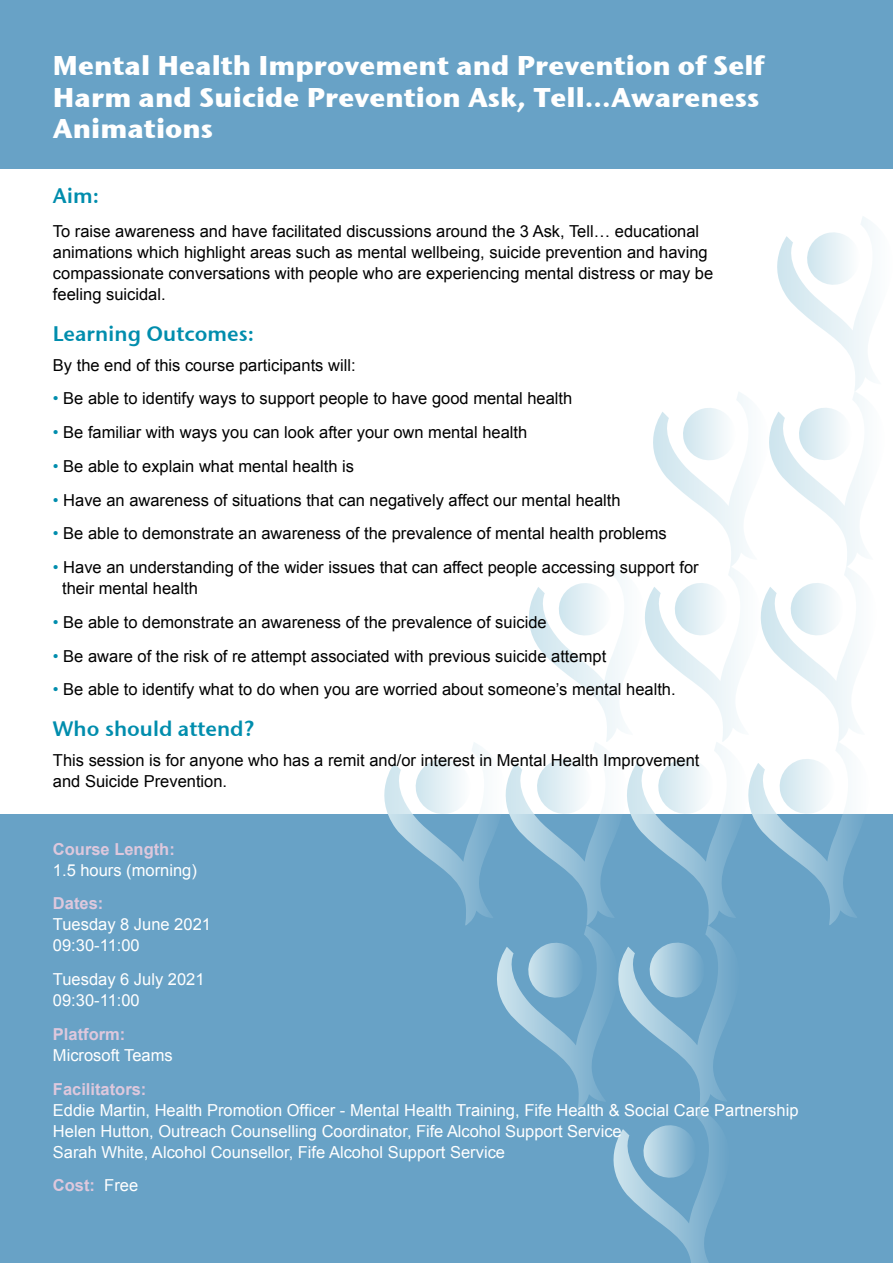
<style>
.page{position:relative;width:893px;height:1263px;background:#fff}
.page>*{position:absolute;margin:0;border:0;box-sizing:border-box;transform-origin:0 0}
.t1{font:700 27px/31.5px "Stone Sans ITC";color:#fff}
.t2{font:21px "Stone Sans Sem ITCTT Semi";color:#008dad}
.t3{font:16.5px/21px "Arial";color:#000}
.t4{font:16.5px/21px "Arial";color:#fff}
.t5{font:700 16.5px "Arial";color:#dec8dd}
.s1{color:#008dad}
.s2{font-weight:400;color:#fff}
</style>
<div class="page">
<div style="left:0;top:814px;width:893px;height:449px;background:#68a2c6"></div>
<div style="left:0;top:0;width:893px;height:168px;background:#68a2c6"></div>
<svg style="left:384px;top:216px;width:486px;height:1047px"></svg>
<h1 class="t1" style="left:53px;top:48px;width:713px">Mental Health Improvement and Prevention of Self<br>Harm and Suicide Prevention Ask, Tell…Awareness<br>Animations</h1>
<p class="t2" style="left:53px;top:178px;width:48px">Aim:</p>
<p class="t3" style="left:53px;top:221px;width:662px">To raise awareness and have facilitated discussions around the 3 Ask, Tell… educational animations which highlight areas such as mental wellbeing, suicide prevention and having compassionate conversations with people who are experiencing mental distress or may be feeling suicidal.</p>
<p class="t2" style="left:53px;top:316px;width:203px">Learning Outcomes:</p>
<p class="t3" style="left:53px;top:354px;width:304px">By the end of this course participants will:</p>
<p class="t3" style="left:53px;top:388px;width:521px"><span class="s1">•</span> Be able to identify ways to support people to have good mental health</p>
<p class="t3" style="left:53px;top:422px;width:476px"><span class="s1">•</span> Be familiar with ways you can look after your own mental health</p>
<p class="t3" style="left:53px;top:456px;width:303px"><span class="s1">•</span> Be able to explain what mental health is</p>
<p class="t3" style="left:53px;top:489px;width:569px"><span class="s1">•</span> Have an awareness of situations that can negatively affect our mental health</p>
<p class="t3" style="left:53px;top:523px;width:615px"><span class="s1">•</span> Be able to demonstrate an awareness of the prevalence of mental health problems</p>
<p class="t3" style="left:62px;top:557px;width:638px;text-indent:-9px"><span class="s1">•</span> Have an understanding of the wider issues that can affect people accessing support for their mental health</p>
<p class="t3" style="left:53px;top:612px;width:495px"><span class="s1">•</span> Be able to demonstrate an awareness of the prevalence of suicide</p>
<p class="t3" style="left:53px;top:646px;width:555px"><span class="s1">•</span> Be aware of the risk of re attempt associated with previous suicide attempt</p>
<p class="t3" style="left:53px;top:679px;width:624px"><span class="s1">•</span> Be able to identify what to do when you are worried about someone’s mental health.</p>
<p class="t2" style="left:53px;top:711px;width:203px">Who should attend?</p>
<p class="t3" style="left:53px;top:750px;width:648px">This session is for anyone who has a remit and/or interest in Mental Health Improvement and Suicide Prevention.</p>
<p class="t5" style="left:53px;top:838px;width:123px">Course Length:</p>
<p class="t4" style="left:53px;top:859px;width:145px">1.5 hours (morning)</p>
<p class="t5" style="left:53px;top:892px;width:52px">Dates:</p>
<p class="t4" style="left:53px;top:914px;width:160px">Tuesday 8 June 2021<br>09:30-11:00</p>
<p class="t4" style="left:53px;top:969px;width:153px">Tuesday 6 July 2021<br>09:30-11:00</p>
<p class="t5" style="left:53px;top:1023px;width:74px">Platform:</p>
<p class="t4" style="left:53px;top:1045px;width:121px">Microsoft Teams</p>
<p class="t5" style="left:53px;top:1078px;width:95px">Facilitators:</p>
<p class="t4" style="left:53px;top:1099px;width:747px">Eddie Martin, Health Promotion Officer - Mental Health Training, Fife Health &amp; Social Care Partnership<br>Helen Hutton, Outreach Counselling Coordinator, Fife Alcohol Support Service<br>Sarah White, Alcohol Counsellor, Fife Alcohol Support Service</p>
<p class="t5" style="left:53px;top:1175px;width:87px">Cost: <span class="s2">Free</span></p>
</div>
